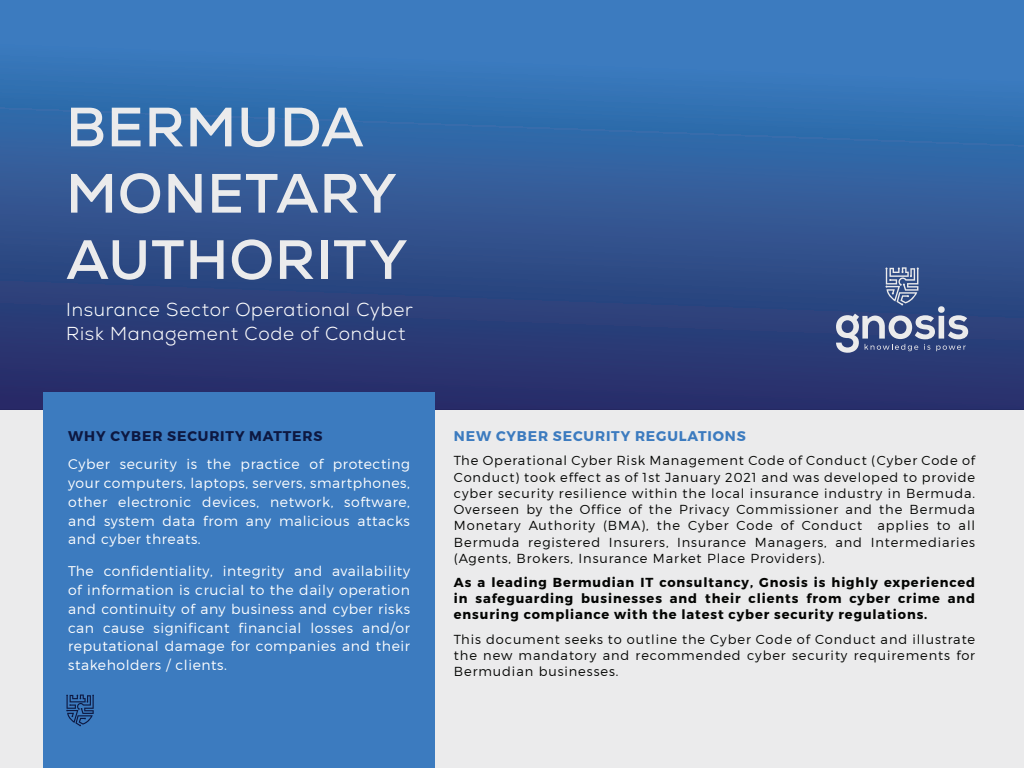
<style>
.page{position:relative;width:1024px;height:768px;background:#fff}
.page>*{position:absolute;margin:0;border:0;box-sizing:border-box;transform-origin:0 0}
.t1{font:55.2px/66.3px "Nexa Trial Bold";letter-spacing:.02em;color:#ebebec}
.t2{font:18.8px/23.5px "Nexa Trial Light";letter-spacing:.04em;color:#fff}
.t3{font:300 14px/18.8px "Montserrat";letter-spacing:.04em;color:#fff;text-align:justify}
.t4{font:700 14px "Montserrat";letter-spacing:.06em;color:#3c7bbf}
.t5{font:700 14px "Montserrat";letter-spacing:.06em;color:#0d1841}
.t6{font:300 13px/16.3px "Montserrat";letter-spacing:.07em;color:#040503;text-align:justify}
.t7{font:700 13px/16.1px "Montserrat";letter-spacing:.07em;color:#040503;text-align:justify}
</style>
<div class="page">
<div style="left:0;top:410px;width:1024px;height:358px;background:#ebebec"></div>
<div style="left:0;top:0;width:1024px;height:410px;background:linear-gradient(to bottom,#3b84c8,#272c65)"></div>
<svg style="left:836px;top:267px;width:132px;height:86px"></svg>
<div style="left:43px;top:392px;width:392px;height:376px;background:#3c7bbf"></div>
<svg style="left:66px;top:695px;width:28px;height:31px"></svg>
<p class="t1" style="left:66px;top:96px;width:343px">BERMUDA<br>MONETARY<br>AUTHORITY</p>
<p class="t2" style="left:66px;top:299px;width:348px">Insurance Sector Operational Cyber<br>Risk Management Code of Conduct</p>
<p class="t5" style="left:68px;top:427px;width:256px">WHY CYBER SECURITY MATTERS</p>
<p class="t3" style="left:68px;top:455px;width:343px">Cyber security is the practice of protecting your computers, laptops, servers, smartphones, other electronic devices, network, software, and system data from any malicious attacks and cyber threats.</p>
<p class="t3" style="left:68px;top:562px;width:343px">The confidentiality, integrity and availability of information is crucial to the daily operation and continuity of any business and cyber risks can cause significant financial losses and/or reputational damage for companies and their stakeholders / clients.</p>
<p class="t4" style="left:454px;top:427px;width:293px">NEW CYBER SECURITY REGULATIONS</p>
<p class="t6" style="left:454px;top:452px;width:523px">The Operational Cyber Risk Management Code of Conduct (Cyber Code of Conduct) took effect as of 1st January 2021 and was developed to provide cyber security resilience within the local insurance industry in Bermuda.<br>Overseen by the Office of the Privacy Commissioner and the Bermuda Monetary Authority (BMA), the Cyber Code of Conduct applies to all Bermuda registered Insurers, Insurance Managers, and Intermediaries (Agents, Brokers, Insurance Market Place Providers).</p>
<p class="t7" style="left:454px;top:575px;width:523px">As a leading Bermudian IT consultancy, Gnosis is highly experienced in safeguarding businesses and their clients from cyber crime and ensuring compliance with the latest cyber security regulations.</p>
<p class="t6" style="left:454px;top:631px;width:523px">This document seeks to outline the Cyber Code of Conduct and illustrate the new mandatory and recommended cyber security requirements for Bermudian businesses.</p>
</div>
